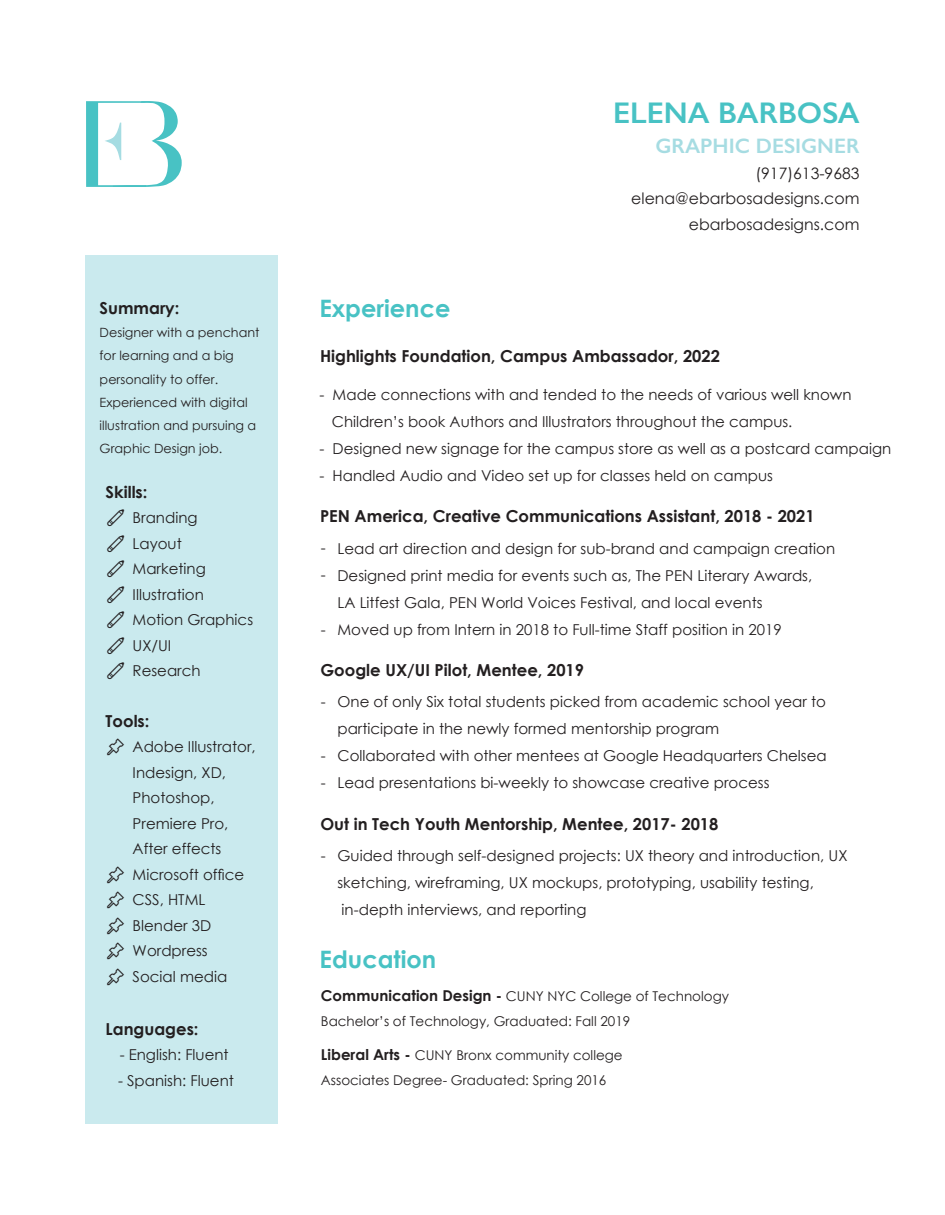
<style>
.page{position:relative;width:945px;height:1215px;background:#fff}
.page>*{position:absolute;margin:0;border:0;box-sizing:border-box;transform-origin:0 0}
.Paragraph_Style_1{font:600 30px "Gill Sans";color:#48c2c4}
.t1{font:700 24px "Century Gothic";color:#48c2c4}
.Paragraph_Style_1-2{font:600 21px "Gill Sans";color:#a6dce2}
.t2{font:700 16.5px "Century Gothic";color:#231f20}
.Paragraph_Style_1-3{font:15.75px "Century Gothic";color:#231f20}
.Paragraph_Style_1-4{font:15px/25.5px "Century Gothic";color:#231f20}
.t3{font:13.5px "Century Gothic";color:#231f20}
.t4{font:12.75px/23.2px "Century Gothic";color:#231f20}
.s1{font-weight:700;font-size:15px}
</style>
<div class="page">
<div style="left:85px;top:255px;width:193px;height:869px;background:#caeaee"></div>
<svg style="left:86px;top:101px;width:96px;height:86px"></svg>
<p class="t2" style="left:100px;top:295px;width:81px">Summary:</p>
<p class="t4" style="left:100px;top:321px;width:161px">Designer with a penchant for learning and a big personality to offer.<br>Experienced with digital illustration and pursuing a<br>Graphic Design job.</p>
<p class="t2" style="left:106px;top:479px;width:43px">Skills:</p>
<p class="Paragraph_Style_1-4" style="left:106px;top:505px;width:94px">✐ Branding</p>
<p class="Paragraph_Style_1-4" style="left:106px;top:531px;width:78px">✐ Layout</p>
<p class="Paragraph_Style_1-4" style="left:106px;top:556px;width:102px">✐ Marketing</p>
<p class="Paragraph_Style_1-4" style="left:106px;top:582px;width:100px">✐ Illustration</p>
<p class="Paragraph_Style_1-4" style="left:106px;top:607px;width:149px">✐ Motion Graphics</p>
<p class="Paragraph_Style_1-4" style="left:106px;top:633px;width:67px">✐ UX/UI</p>
<p class="Paragraph_Style_1-4" style="left:106px;top:658px;width:97px">✐ Research</p>
<p class="t2" style="left:106px;top:708px;width:45px">Tools:</p>
<p class="Paragraph_Style_1-4" style="left:133px;top:734px;width:125px">Adobe Illustrator,<br>Indesign, XD,<br>Photoshop,<br>Premiere Pro,<br>After effects</p>
<p class="Paragraph_Style_1-4" style="left:133px;top:861px;width:113px">Microsoft office</p>
<p class="Paragraph_Style_1-4" style="left:133px;top:887px;width:74px">CSS, HTML</p>
<p class="Paragraph_Style_1-4" style="left:133px;top:912px;width:80px">Blender 3D</p>
<p class="Paragraph_Style_1-4" style="left:133px;top:938px;width:77px">Wordpress</p>
<p class="Paragraph_Style_1-4" style="left:133px;top:963px;width:96px">Social media</p>
<p class="t2" style="left:106px;top:1016px;width:95px">Languages:</p>
<p class="Paragraph_Style_1-4" style="left:120px;top:1042px;width:111px">- English: Fluent</p>
<p class="Paragraph_Style_1-4" style="left:118px;top:1067px;width:117px">- Spanish: Fluent</p>
<p class="t1" style="left:319px;top:290px;width:133px">Experience</p>
<p class="Paragraph_Style_1" style="left:613px;top:95px;width:248px">ELENA BARBOSA</p>
<p class="Paragraph_Style_1-2" style="left:655px;top:133px;width:206px">GRAPHIC DESIGNER</p>
<p class="Paragraph_Style_1-3" style="left:755px;top:162px;width:106px">(917)613-9683</p>
<p class="Paragraph_Style_1-3" style="left:631px;top:187px;width:230px">elena@ebarbosadesigns.com</p>
<p class="Paragraph_Style_1-3" style="left:689px;top:213px;width:172px">ebarbosadesigns.com</p>
<p class="t2" style="left:320px;top:343px;width:401px">Highlights Foundation, Campus Ambassador, 2022</p>
<p class="Paragraph_Style_1-4" style="left:319px;top:381px;width:534px">- Made connections with and tended to the needs of various well known</p>
<p class="Paragraph_Style_1-4" style="left:332px;top:408px;width:462px">Children’s book Authors and Illustrators throughout the campus.</p>
<p class="Paragraph_Style_1-4" style="left:319px;top:435px;width:573px">- Designed new signage for the campus store as well as a postcard campaign</p>
<p class="Paragraph_Style_1-4" style="left:319px;top:462px;width:455px">- Handled Audio and Video set up for classes held on campus</p>
<p class="t2" style="left:320px;top:504px;width:496px">PEN America, Creative Communications Assistant, 2018 - 2021</p>
<p class="Paragraph_Style_1-4" style="left:338px;top:535px;width:499px">Lead art direction and design for sub-brand and campaign creation</p>
<p class="Paragraph_Style_1-4" style="left:338px;top:562px;width:476px">Designed print media for events such as, The PEN Literary Awards,</p>
<p class="Paragraph_Style_1-4" style="left:338px;top:589px;width:427px">LA Litfest Gala, PEN World Voices Festival, and local events</p>
<p class="Paragraph_Style_1-4" style="left:338px;top:616px;width:446px">Moved up from Intern in 2018 to Full-time Staff position in 2019</p>
<p class="Paragraph_Style_1-4" style="left:321px;top:534px;width:6px">-</p>
<p class="Paragraph_Style_1-4" style="left:321px;top:562px;width:6px">-</p>
<p class="Paragraph_Style_1-4" style="left:321px;top:617px;width:6px">-</p>
<p class="t2" style="left:320px;top:658px;width:265px">Google UX/UI Pilot, Mentee, 2019</p>
<p class="Paragraph_Style_1-4" style="left:338px;top:688px;width:490px;line-height:27px">One of only Six total students picked from academic school year to participate in the newly formed mentorship program</p>
<p class="Paragraph_Style_1-4" style="left:338px;top:742px;width:491px">Collaborated with other mentees at Google Headquarters Chelsea</p>
<p class="Paragraph_Style_1-4" style="left:338px;top:769px;width:434px">Lead presentations bi-weekly to showcase creative process</p>
<p class="Paragraph_Style_1-4" style="left:321px;top:688px;width:6px">-</p>
<p class="Paragraph_Style_1-4" style="left:321px;top:742px;width:6px">-</p>
<p class="Paragraph_Style_1-4" style="left:321px;top:769px;width:6px">-</p>
<p class="t2" style="left:320px;top:812px;width:399px">Out in Tech Youth Mentorship, Mentee, 2017- 2018</p>
<p class="Paragraph_Style_1-4" style="left:338px;top:842px;width:512px">Guided through self-designed projects: UX theory and introduction, UX</p>
<p class="Paragraph_Style_1-4" style="left:338px;top:869px;width:478px">sketching, wireframing, UX mockups, prototyping, usability testing,</p>
<p class="Paragraph_Style_1-4" style="left:342px;top:896px;width:246px">in-depth interviews, and reporting</p>
<p class="Paragraph_Style_1-4" style="left:321px;top:842px;width:6px">-</p>
<p class="t1" style="left:320px;top:941px;width:118px">Education</p>
<p class="t3" style="left:321px;top:986px;width:410px"><span class="s1">Communication Design -</span> CUNY NYC College of Technology</p>
<p class="t3" style="left:321px;top:1012px;width:311px">Bachelor’s of Technology, Graduated: Fall 2019</p>
<p class="t3" style="left:321px;top:1045px;width:303px"><span class="s1">Liberal Arts -</span> CUNY Bronx community college</p>
<p class="t3" style="left:321px;top:1071px;width:287px">Associates Degree- Graduated: Spring 2016</p>
</div>
